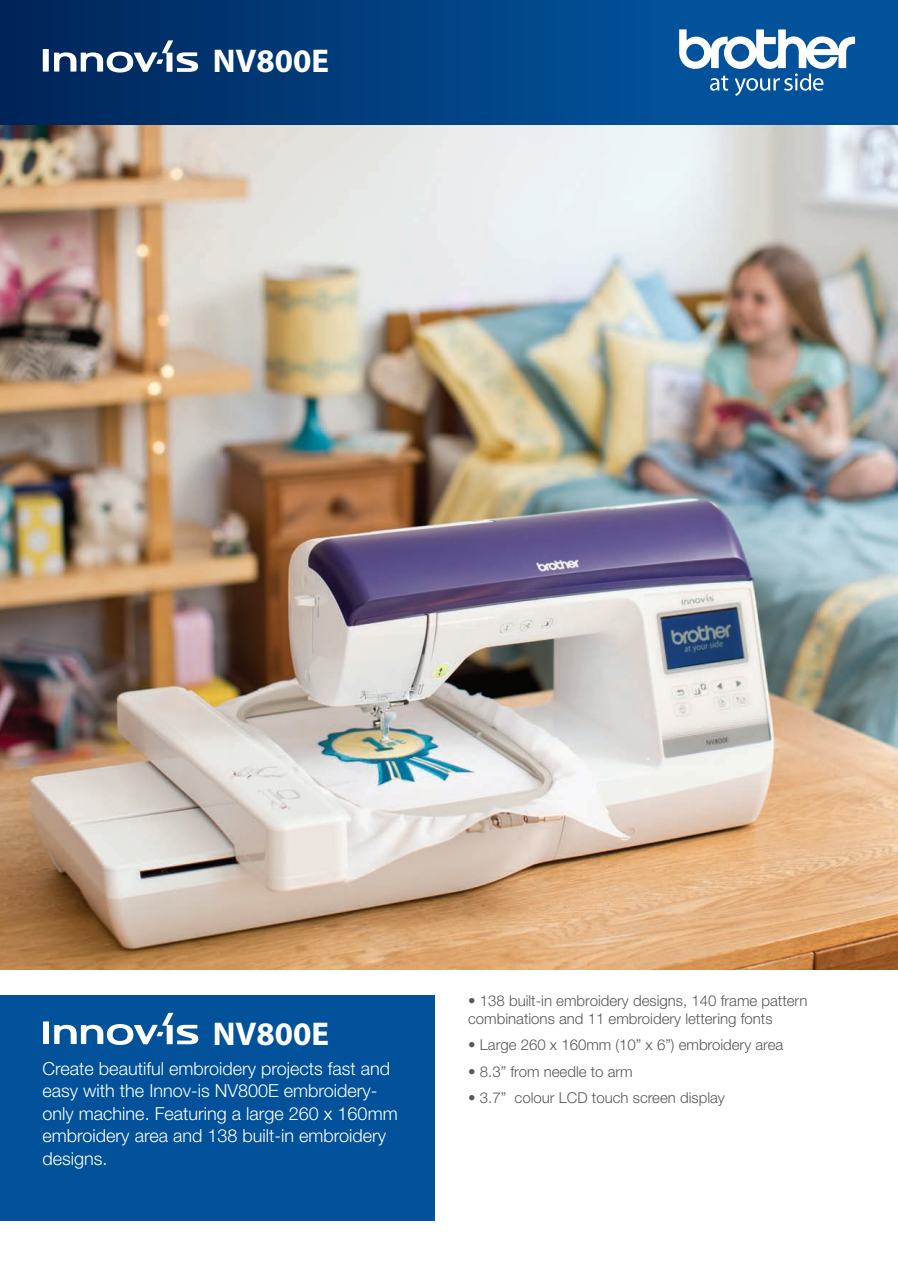
<style>
.page{position:relative;width:898px;height:1263px;background:#fff}
.page>*{position:absolute;margin:0;border:0;box-sizing:border-box;transform-origin:0 0}
.t1{font:700 33px "Myriad Pro";color:#fff}
.t2{font:300 18px/22.5px "Helvetica Neue LT Std";color:#fff}
.t3{font:300 15px/18px "Helvetica Neue LT Std";color:#57585a}
</style>
<div class="page">
<img style="left:0;top:124px;width:897px;height:845px">
<div style="left:0;top:995px;width:434px;height:225px;background:#01519b"></div>
<div style="left:0;top:0;width:897px;height:124px;background:#01519b"></div>
<div style="left:0;top:0;width:679px;height:124px;background:linear-gradient(to right,#002459,#01529c)"></div>
<svg style="left:679px;top:29px;width:175px;height:67px"></svg>
<div style="left:43px;top:49px;width:6px;height:23px;background:#fff"></div>
<svg style="left:54px;top:40px;width:144px;height:33px;background:#4e6d94"></svg>
<div style="left:43px;top:1021px;width:6px;height:23px;background:#fff"></div>
<svg style="left:54px;top:1013px;width:144px;height:32px"></svg>
<h1 class="t1" style="left:213px;top:40px;width:118px">NV800E</h1>
<h1 class="t1" style="left:213px;top:1012px;width:118px">NV800E</h1>
<p class="t2" style="left:43px;top:1057px;width:356px">Create beautiful embroidery projects fast and easy with the Innov-is NV800E embroidery&shy;only machine. Featuring a large 260 x 160mm embroidery area and 138 built-in embroidery designs.</p>
<p class="t3" style="left:468px;top:991px;width:341px">• 138 built-in embroidery designs, 140 frame pattern combinations and 11 embroidery lettering fonts</p>
<p class="t3" style="left:468px;top:1036px;width:316px">• Large 260 x 160mm (10” x 6”) embroidery area</p>
<p class="t3" style="left:468px;top:1062px;width:166px">• 8.3” from needle to arm</p>
<p class="t3" style="left:468px;top:1089px;width:258px">• 3.7” colour LCD touch screen display</p>
</div>
